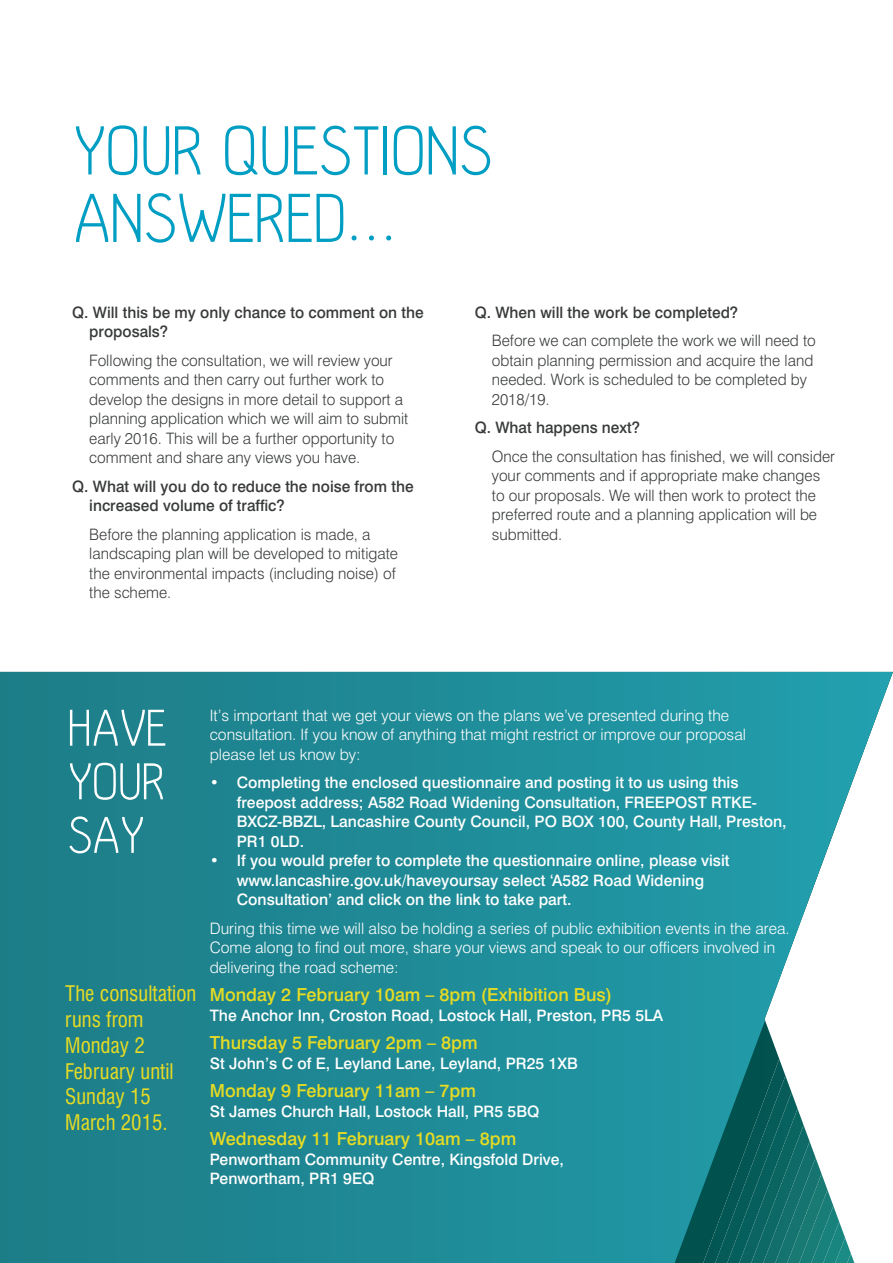
<style>
.page{position:relative;width:893px;height:1263px;background:#fff}
.page>*{position:absolute;margin:0;border:0;box-sizing:border-box;transform-origin:0 0}
.t1{font:300 76.5px/67.5px "Hallosans";color:#009ec3}
.t2{font:300 57.15px/53.6px "Hallosans";color:#fff;text-align:justify}
.t3{font:condensed 21px/25.8px "Swiss 721 BT";color:#e7db23}
.t4{font:500 18px "Swiss 721 BT";color:#e7db23}
.t5{font:300 15.75px/19.5px "Swiss 721 BT";color:#383b3a}
.t6{font:500 15.75px/19.5px "Swiss 721 BT";color:#fff}
.t7{font:300 15.75px/19.5px "Swiss 721 BT";color:#fff}
.t8{font:500 15.75px/19.5px "Swiss 721 BT";color:#383b3a}
</style>
<div class="page">
<svg style="left:0;top:672px;width:893px;height:591px;background:#30929c"></svg>
<h1 class="t1" style="left:74px;top:118px;width:420px">YOUR QUESTIONS<br>ANSWERED …</h1>
<p class="t8" style="left:89px;top:302px;width:336px;text-indent:-17px">Q. Will this be my only chance to comment on the proposals?</p>
<p class="t5" style="left:89px;top:350px;width:321px">Following the consultation, we will review your comments and then carry out further work to develop the designs in more detail to support a planning application which we will aim to submit early 2016. This will be a further opportunity to comment and share any views you have.</p>
<p class="t8" style="left:89px;top:476px;width:326px;text-indent:-17px">Q. What will you do to reduce the noise from the increased volume of traffic?</p>
<p class="t5" style="left:89px;top:524px;width:310px">Before the planning application is made, a landscaping plan will be developed to mitigate the environmental impacts (including noise) of the scheme.</p>
<p class="t8" style="left:475px;top:302px;width:265px">Q. When will the work be completed?</p>
<p class="t5" style="left:492px;top:331px;width:325px">Before we can complete the work we will need to obtain planning permission and acquire the land needed. Work is scheduled to be completed by 2018/19.</p>
<p class="t8" style="left:475px;top:418px;width:167px">Q. What happens next?</p>
<p class="t5" style="left:492px;top:446px;width:345px">Once the consultation has finished, we will consider your comments and if appropriate make changes to our proposals. We will then work to protect the preferred route and a planning application will be submitted.</p>
<h2 class="t2" style="left:68px;top:702px;width:100px">HAVE YOUR SAY</h2>
<p class="t7" style="left:210px;top:705px;width:538px">It’s important that we get your views on the plans we’ve presented during the consultation. If you know of anything that might restrict or improve our proposal please let us know by:</p>
<p class="t6" style="left:237px;top:773px;width:551px;text-indent:-27px">• Completing the enclosed questionnaire and posting it to us using this freepost address; A582 Road Widening Consultation, FREEPOST RTKE-BXCZ-BBZL, Lancashire County Council, PO BOX 100, County Hall, Preston, PR1 0LD.</p>
<p class="t6" style="left:237px;top:851px;width:494px;text-indent:-27px">• If you would prefer to complete the questionnaire online, please visit www.lancashire.gov.uk/haveyoursay select ‘A582 Road Widening<br>Consultation’ and click on the link to take part.</p>
<p class="t7" style="left:210px;top:918px;width:581px">During this time we will also be holding a series of public exhibition events in the area.<br>Come along to find out more, share your views and speak to our officers involved in delivering the road scheme:</p>
<p class="t4" style="left:210px;top:984px;width:404px">Monday 2 February 10am – 8pm (Exhibition Bus)</p>
<p class="t6" style="left:210px;top:1005px;width:455px">The Anchor Inn, Croston Road, Lostock Hall, Preston, PR5 5LA</p>
<p class="t4" style="left:210px;top:1032px;width:269px">Thursday 5 February 2pm – 8pm</p>
<p class="t6" style="left:210px;top:1053px;width:369px">St John’s C of E, Leyland Lane, Leyland, PR25 1XB</p>
<p class="t4" style="left:210px;top:1080px;width:268px">Monday 9 February 11am – 7pm</p>
<p class="t6" style="left:210px;top:1101px;width:331px">St James Church Hall, Lostock Hall, PR5 5BQ</p>
<p class="t4" style="left:210px;top:1128px;width:308px">Wednesday 11 February 10am – 8pm</p>
<p class="t6" style="left:210px;top:1149px;width:356px">Penwortham Community Centre, Kingsfold Drive,<br>Penwortham, PR1 9EQ</p>
<h3 class="t3" style="left:65px;top:981px;width:133px">The consultation runs from<br>Monday 2<br>February until<br>Sunday 15<br>March 2015.</h3>
</div>
